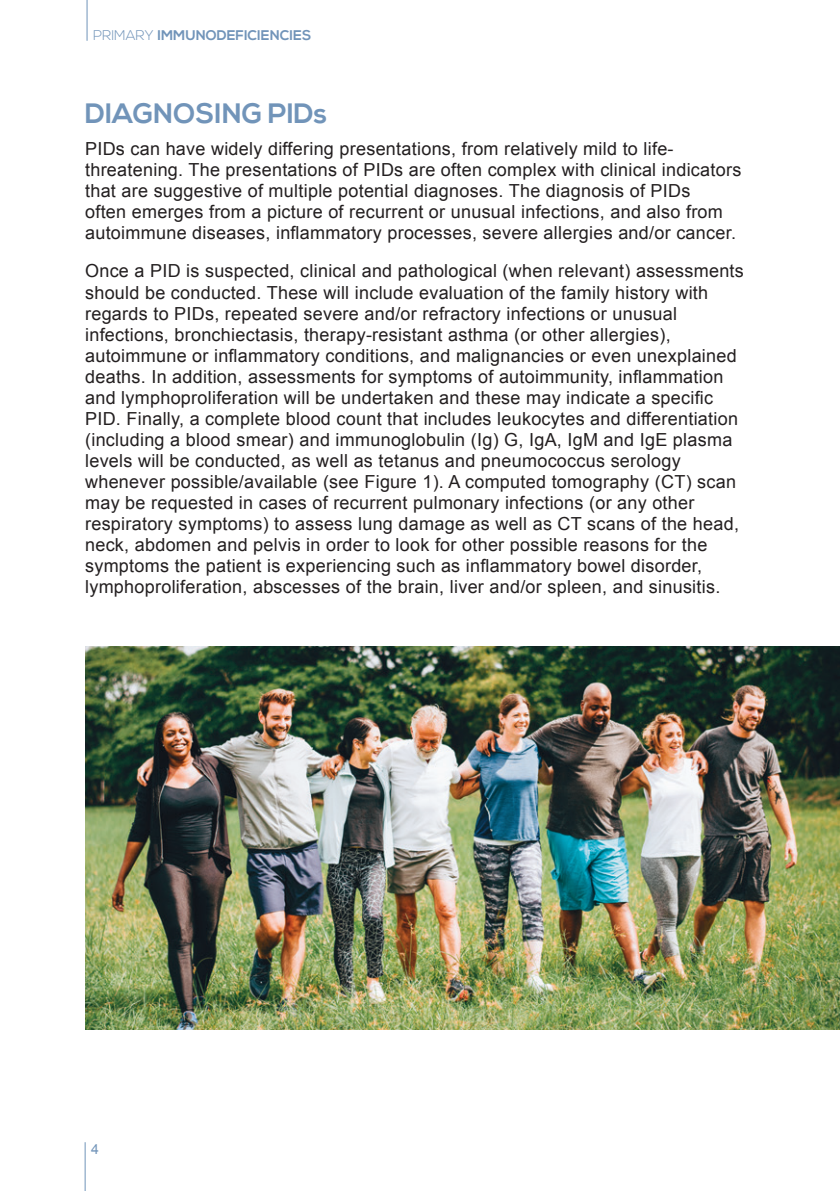
<style>
.page{position:relative;width:840px;height:1191px;background:#fff}
.page>*{position:absolute;margin:0;border:0;box-sizing:border-box;transform-origin:0 0}
.titulo{font:700 28px "Nexa";color:#7194b9}
.txt{font:18px/21px "Arial";letter-spacing:.015em;color:#231f20}
.t1{font:700 14px "Nexa";color:#7194b9}
.t2{font:14px "Arial";color:#7194b9}
.s1{font-weight:300}
</style>
<div class="page">
<hr style="left:85px;top:1142px;width:1px;height:49px;background:#7194b9">
<hr style="left:86px;top:0;width:1px;height:41px;background:#7194b9">
<img style="left:85px;top:646px;width:754px;height:384px">
<p class="t1" style="left:93px;top:27px;width:220px"><span class="s1">PRIMARY</span> IMMUNODEFICIENCIES</p>
<p class="titulo" style="left:85px;top:97px;width:243px">DIAGNOSING PIDs</p>
<p class="txt" style="left:85px;top:139px;width:657px">PIDs can have widely differing presentations, from relatively mild to life&shy;threatening. The presentations of PIDs are often complex with clinical indicators that are suggestive of multiple potential diagnoses. The diagnosis of PIDs<br>often emerges from a picture of recurrent or unusual infections, and also from autoimmune diseases, inflammatory processes, severe allergies and/or cancer.</p>
<p class="txt" style="left:85px;top:261px;width:660px">Once a PID is suspected, clinical and pathological (when relevant) assessments should be conducted. These will include evaluation of the family history with regards to PIDs, repeated severe and/or refractory infections or unusual infections, bronchiectasis, therapy-resistant asthma (or other allergies), autoimmune or inflammatory conditions, and malignancies or even unexplained deaths. In addition, assessments for symptoms of autoimmunity, inflammation and lymphoproliferation will be undertaken and these may indicate a specific PID. Finally, a complete blood count that includes leukocytes and differentiation (including a blood smear) and immunoglobulin (Ig) G, IgA, IgM and IgE plasma levels will be conducted, as well as tetanus and pneumococcus serology whenever possible/available (see Figure 1). A computed tomography (CT) scan may be requested in cases of recurrent pulmonary infections (or any other respiratory symptoms) to assess lung damage as well as CT scans of the head, neck, abdomen and pelvis in order to look for other possible reasons for the symptoms the patient is experiencing such as inflammatory bowel disorder, lymphoproliferation, abscesses of the brain, liver and/or spleen, and sinusitis.</p>
<p class="t2" style="left:91px;top:1140px;width:9px">4</p>
</div>
